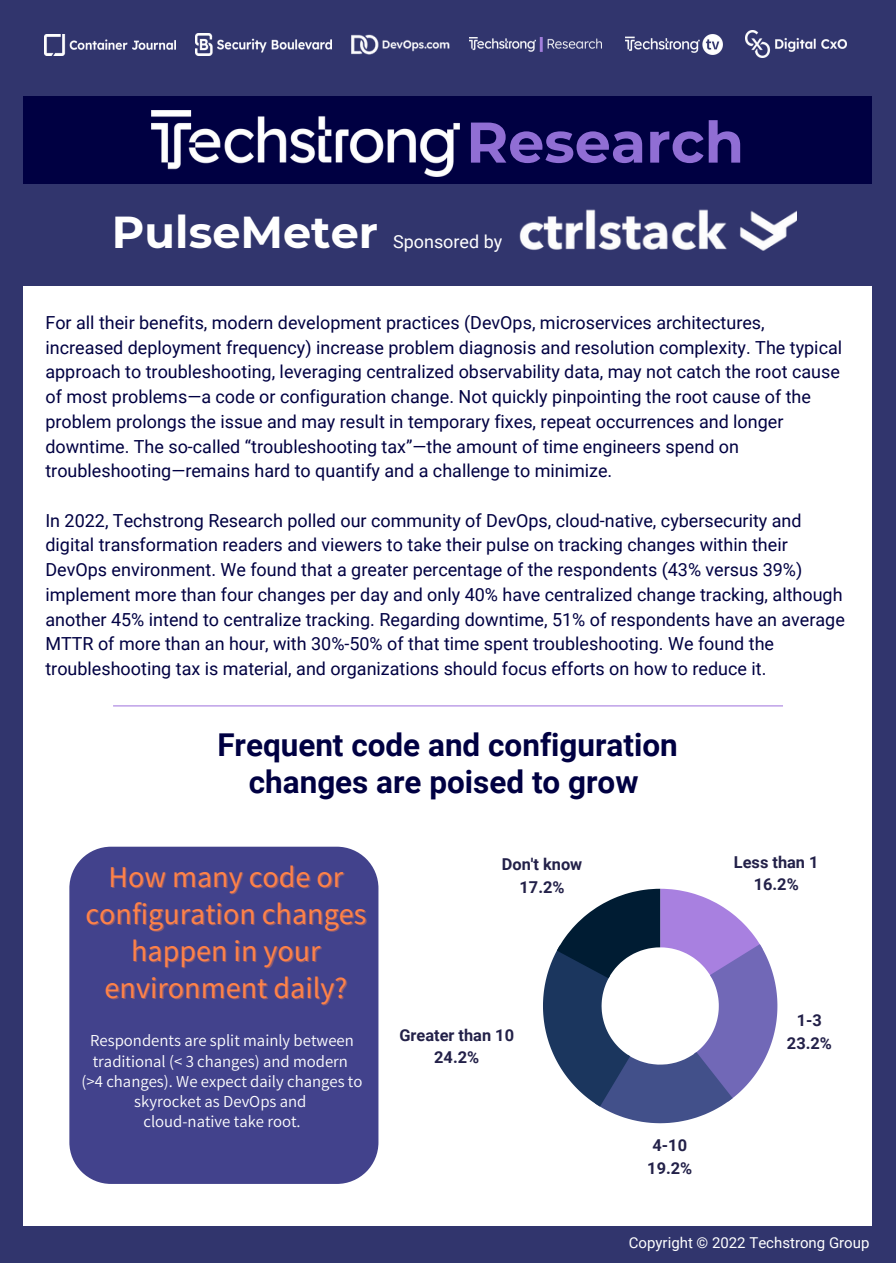
<style>
.page{position:relative;width:896px;height:1264px;background:#fff}
.page>*{position:absolute;margin:0;border:0;box-sizing:border-box;transform-origin:0 0}
.t1{font:700 57.15px "Montserrat";color:#906ed4}
.t2{font:700 44.55px "Montserrat";color:#fff}
.t3{font:700 31.5px/37px "Roboto";color:#000042;text-align:center}
.t4{font:27px/37px "Noto Sans JP";color:#ff8248;text-align:center}
.t5{font:18px/24.8px "Roboto";color:#000042}
.t6{font:18px "Roboto";color:#fff}
.t7{font:700 16.35px/22.8px "Roboto";color:#232149;text-align:center}
.t8{font:600 15px/20.2px "Noto Sans JP";color:#fff;text-align:center}
.t9{font:15px "Roboto";color:#fff}
</style>
<div class="page">
<div style="left:0;top:0;width:895px;height:1262px;background:#31356d"></div>
<img style="left:469px;top:37px;width:133px;height:15px">
<img style="left:351px;top:34px;width:99px;height:21px">
<img style="left:745px;top:31px;width:101px;height:27px">
<img style="left:44px;top:34px;width:132px;height:22px">
<img style="left:625px;top:34px;width:97px;height:20px">
<img style="left:195px;top:34px;width:136px;height:21px">
<div style="left:23px;top:96px;width:849px;height:87px;background:#000042"></div>
<img style="left:151px;top:110px;width:308px;height:66px">
<img style="left:519px;top:209px;width:277px;height:42px">
<div style="left:23px;top:286px;width:849px;height:940px;background:#fff"></div>
<svg style="left:543px;top:888px;width:234px;height:235px"></svg>
<hr style="left:113px;top:705px;width:670px;height:1px;background:#a880e0">
<div style="left:69px;top:846px;width:309px;height:337px;background:#42428c"></div>
<h1 class="t1" style="left:466px;top:107px;width:279px">Research</h1>
<h2 class="t2" style="left:112px;top:204px;width:267px">PulseMeter</h2>
<p class="t6" style="left:393px;top:231px;width:111px">Sponsored by</p>
<p class="t5" style="left:45px;top:310px;width:798px">For all their benefits, modern development practices (DevOps, microservices architectures, increased deployment frequency) increase problem diagnosis and resolution complexity. The typical approach to troubleshooting, leveraging centralized observability data, may not catch the root cause of most problems—a code or configuration change. Not quickly pinpointing the root cause of the problem prolongs the issue and may result in temporary fixes, repeat occurrences and longer downtime. The so-called “troubleshooting tax”—the amount of time engineers spend on troubleshooting—remains hard to quantify and a challenge to minimize.</p>
<p class="t5" style="left:45px;top:508px;width:801px">In 2022, Techstrong Research polled our community of DevOps, cloud-native, cybersecurity and digital transformation readers and viewers to take their pulse on tracking changes within their DevOps environment. We found that a greater percentage of the respondents (43% versus 39%) implement more than four changes per day and only 40% have centralized change tracking, although another 45% intend to centralize tracking. Regarding downtime, 51% of respondents have an average MTTR of more than an hour, with 30%-50% of that time spent troubleshooting. We found the troubleshooting tax is material, and organizations should focus efforts on how to reduce it.</p>
<h3 class="t3" style="left:217px;top:726px;width:462px">Frequent code and configuration changes are poised to grow</h3>
<h3 class="t4" style="left:85px;top:857px;width:282px">How many code or configuration changes happen in your environment daily?</h3>
<p class="t8" style="left:82px;top:1029px;width:282px">Respondents are split mainly between traditional (&lt; 3 changes) and modern<br>(&gt;4 changes). We expect daily changes to skyrocket as DevOps and<br>cloud-native take root.</p>
<p class="t7" style="left:502px;top:853px;width:82px">Don't know<br>17.2%</p>
<p class="t7" style="left:734px;top:850px;width:86px">Less than 1<br>16.2%</p>
<p class="t7" style="left:399px;top:1023px;width:116px">Greater than 10<br>24.2%</p>
<p class="t7" style="left:647px;top:1134px;width:46px">4-10<br>19.2%</p>
<p class="t7" style="left:787px;top:1009px;width:46px">1-3<br>23.2%</p>
<p class="t9" style="left:629px;top:1234px;width:242px">Copyright © 2022 Techstrong Group</p>
</div>
